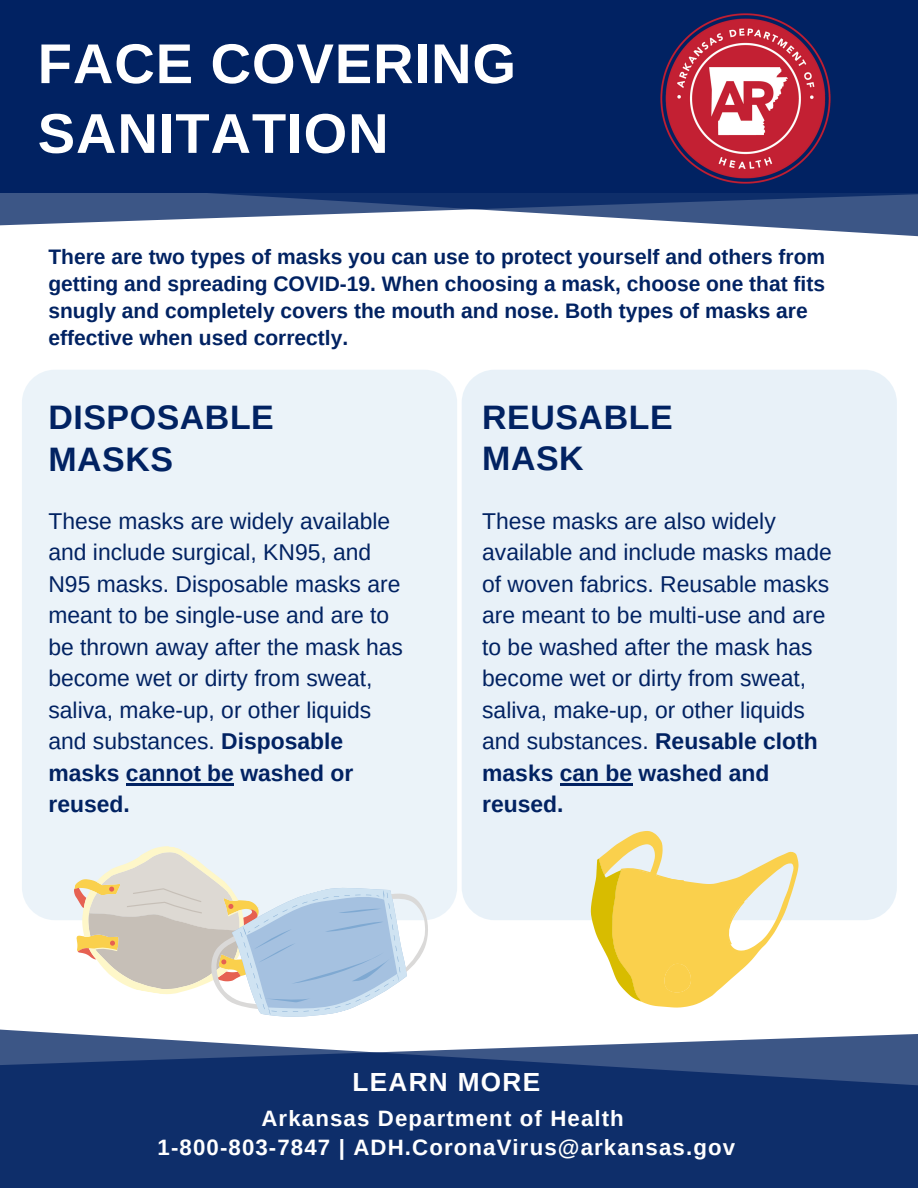
<style>
.page{position:relative;width:918px;height:1188px;background:#fff}
.page>*{position:absolute;margin:0;border:0;box-sizing:border-box;transform-origin:0 0}
.t1{font:700 56.1px "Arimo";letter-spacing:.015em;color:#fff}
.t2{font:700 33.9px/42.2px "Arimo";letter-spacing:.015em;color:#012262}
.t3{font:700 26.25px "Arimo";letter-spacing:.05em;color:#fff}
.t4{font:22.95px/31.5px "Arimo";color:#012262}
.t5{font:700 22.2px "Arimo";letter-spacing:.05em;color:#fff}
.t6{font:700 21px/27px "Arimo";color:#012262}
.s1{font-weight:700}
</style>
<div class="page">
<div style="left:462px;top:370px;width:435px;height:550px;background:#e8f1f8;border-radius:33px"></div>
<hr style="left:560px;top:783px;width:72px;height:2px;background:#012262">
<div style="left:22px;top:370px;width:435px;height:550px;background:#ebf3f9;border-radius:33px"></div>
<svg style="left:751px;top:226px;width:167px;height:11px"></svg>
<svg style="left:0;top:193px;width:918px;height:33px;fill:#3c5686"></svg>
<div style="left:0;top:0;width:918px;height:193px;background:#012262"></div>
<img style="left:633px;top:13px;width:226px;height:199px">
<svg style="left:0;top:1032px;width:918px;height:156px;background:#234077"></svg>
<svg style="left:63px;top:846px;width:377px;height:188px"></svg>
<svg style="left:591px;top:831px;width:207px;height:177px"></svg>
<hr style="left:126px;top:783px;width:108px;height:2px;background:#012262">
<p class="t1" style="left:38px;top:32px;width:480px">FACE COVERING</p>
<p class="t1" style="left:38px;top:102px;width:352px">SANITATION</p>
<p class="t6" style="left:48px;top:243px;width:778px">There are two types of masks you can use to protect yourself and others from getting and spreading COVID-19. When choosing a mask, choose one that fits snugly and completely covers the mouth and nose. Both types of masks are effective when used correctly.</p>
<p class="t2" style="left:48px;top:396px;width:227px">DISPOSABLE<br>MASKS</p>
<p class="t2" style="left:482px;top:396px;width:192px">REUSABLE</p>
<p class="t2" style="left:482px;top:438px;width:103px">MASK</p>
<p class="t4" style="left:48px;top:505px;width:356px">These masks are widely available and include surgical, KN95, and<br>N95 masks. Disposable masks are meant to be single-use and are to be thrown away after the mask has become wet or dirty from sweat, saliva, make-up, or other liquids and substances. <span class="s1">Disposable masks cannot be washed or reused.</span></p>
<p class="t4" style="left:482px;top:505px;width:351px">These masks are also widely available and include masks made of woven fabrics. Reusable masks are meant to be multi-use and are to be washed after the mask has become wet or dirty from sweat, saliva, make-up, or other liquids and substances. <span class="s1">Reusable cloth masks can be washed and reused.</span></p>
<p class="t3" style="left:352px;top:1067px;width:189px">LEARN MORE</p>
<p class="t5" style="left:261px;top:1106px;width:364px">Arkansas Department of Health</p>
<p class="t5" style="left:158px;top:1135px;width:579px">1-800-803-7847 | ADH.CoronaVirus@arkansas.gov</p>
</div>
